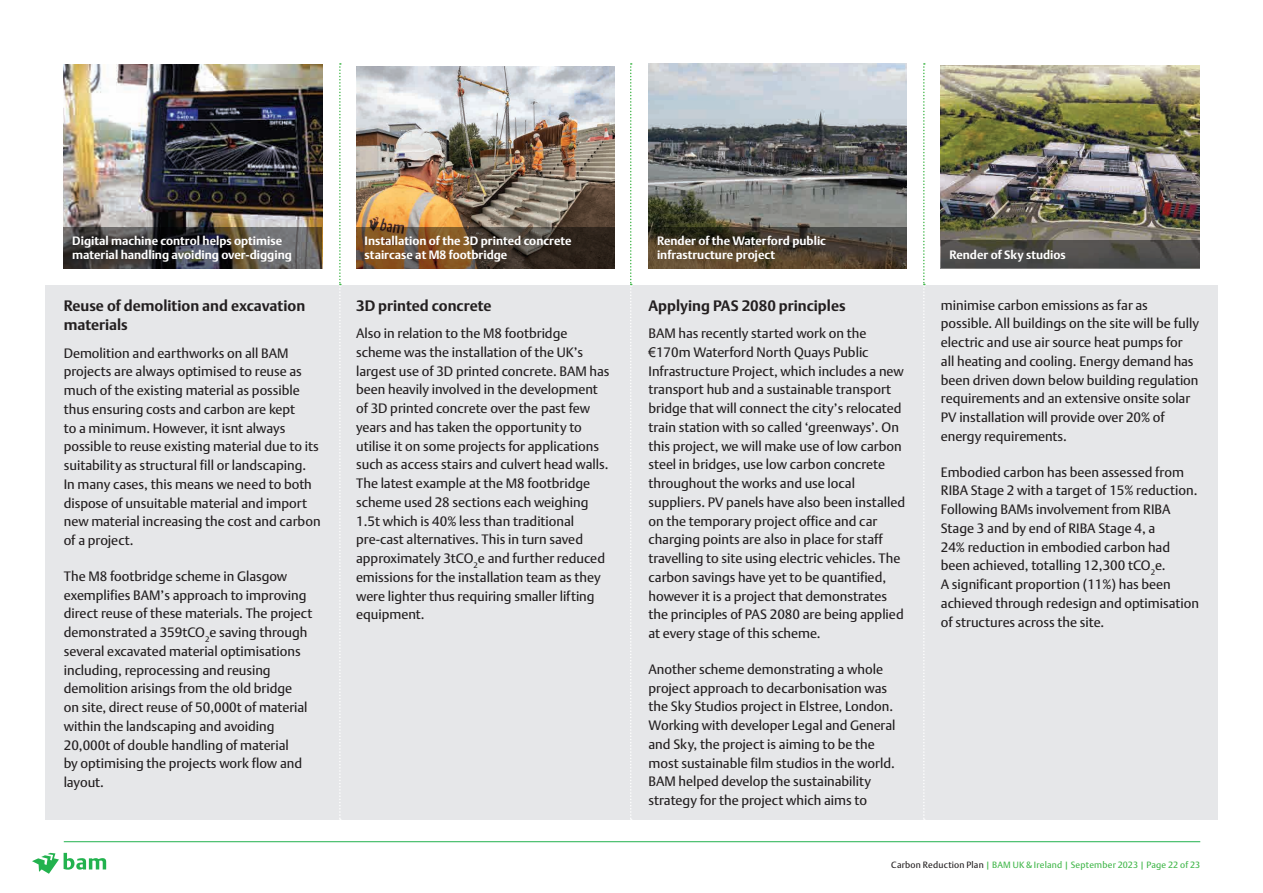
<style>
.page{position:relative;width:1263px;height:893px;background:#fff}
.page>*{position:absolute;margin:0;border:0;box-sizing:border-box;transform-origin:0 0}
.t1{font:700 15px/19.5px "DTL Argo T";color:#231f20}
.t2{font:13.5px/18.8px "DTL Argo T";color:#231f20}
.t3{font:700 12px/14.4px "DTL Argo T";color:#fff}
.t4{font:9px "DTL Argo T";letter-spacing:.02em;color:#40b649}
.s1{font-family:"Arial"}
.s2{color:#231f20}
</style>
<div class="page">
<svg style="left:32px;top:853px;width:74px;height:21px"></svg>
<hr style="left:64px;top:841px;width:1136px;height:1px;background:#22b24e">
<img style="left:64px;top:64px;width:258px;height:163px">
<svg style="left:64px;top:227px;width:258px;height:41px;background:#454342"></svg>
<img style="left:941px;top:66px;width:258px;height:175px">
<svg style="left:941px;top:241px;width:258px;height:27px;background:#4d4c48"></svg>
<img style="left:648px;top:64px;width:259px;height:163px">
<img style="left:356px;top:67px;width:258px;height:160px">
<div style="left:45px;top:285px;width:1172px;height:535px;background:#e6e7e9"></div>
<svg style="left:923px;top:63px;width:2px;height:757px"></svg>
<svg style="left:630px;top:63px;width:2px;height:757px"></svg>
<svg style="left:339px;top:63px;width:2px;height:757px"></svg>
<svg style="left:356px;top:227px;width:258px;height:41px;background:#573f28"></svg>
<svg style="left:648px;top:227px;width:259px;height:41px;background:#4b3f2e"></svg>
<p class="t3" style="left:72px;top:234px;width:221px">Digital machine control helps optimise material handling avoiding over-digging</p>
<p class="t1" style="left:64px;top:296px;width:243px">Reuse of demolition and excavation materials</p>
<p class="t2" style="left:64px;top:343px;width:258px">Demolition and earthworks on all BAM projects are always optimised to reuse as much of the existing material as possible thus ensuring costs and carbon are kept<br>to a minimum. However, it isnt always possible to reuse existing material due to its suitability as structural fill or landscaping.<br>In many cases, this means we need to both dispose of unsuitable material and import new material increasing the cost and carbon of a project.</p>
<p class="t2" style="left:64px;top:566px;width:250px">The M8 footbridge scheme in Glasgow exemplifies BAM’s approach to improving direct reuse of these materials. The project demonstrated a 359tCO<sub>2</sub>e saving through several excavated material optimisations including, reprocessing and reusing demolition arisings from the old bridge<br>on site, direct reuse of 50,000t of material within the landscaping and avoiding 20,000t of double handling of material<br>by optimising the projects work flow and layout.</p>
<p class="t3" style="left:365px;top:234px;width:208px">Installation of the 3D printed concrete staircase at M8 footbridge</p>
<p class="t3" style="left:657px;top:234px;width:170px">Render of the Waterford public infrastructure project</p>
<p class="t1" style="left:356px;top:296px;width:137px">3D printed concrete</p>
<p class="t2" style="left:356px;top:324px;width:255px">Also in relation to the M8 footbridge scheme was the installation of the UK’s largest use of 3D printed concrete. BAM has been heavily involved in the development of 3D printed concrete over the past few years and has taken the opportunity to utilise it on some projects for applications such as access stairs and culvert head walls.<br>The latest example at the M8 footbridge scheme used 28 sections each weighing 1.5t which is 40% less than traditional pre-cast alternatives. This in turn saved approximately 3tCO<sub>2</sub>e and further reduced emissions for the installation team as they were lighter thus requiring smaller lifting equipment.</p>
<p class="t1" style="left:648px;top:296px;width:199px">Applying PAS 2080 principles</p>
<p class="t2" style="left:648px;top:324px;width:258px">BAM has recently started work on the <span class="s1">€</span>170m Waterford North Quays Public Infrastructure Project, which includes a new transport hub and a sustainable transport bridge that will connect the city’s relocated train station with so called ‘greenways’. On this project, we will make use of low carbon steel in bridges, use low carbon concrete throughout the works and use local suppliers. PV panels have also been installed on the temporary project office and car charging points are also in place for staff travelling to site using electric vehicles. The carbon savings have yet to be quantified, however it is a project that demonstrates the principles of PAS 2080 are being applied at every stage of this scheme.</p>
<p class="t2" style="left:648px;top:659px;width:249px">Another scheme demonstrating a whole project approach to decarbonisation was the Sky Studios project in Elstree, London.<br>Working with developer Legal and General and Sky, the project is aiming to be the most sustainable film studios in the world.<br>BAM helped develop the sustainability strategy for the project which aims to</p>
<p class="t3" style="left:949px;top:247px;width:118px">Render of Sky studios</p>
<p class="t2" style="left:941px;top:295px;width:260px">minimise carbon emissions as far as possible. All buildings on the site will be fully electric and use air source heat pumps for all heating and cooling. Energy demand has been driven down below building regulation requirements and an extensive onsite solar PV installation will provide over 20% of energy requirements.</p>
<p class="t2" style="left:941px;top:462px;width:260px">Embodied carbon has been assessed from RIBA Stage 2 with a target of 15% reduction.<br>Following BAMs involvement from RIBA Stage 3 and by end of RIBA Stage 4, a<br>24% reduction in embodied carbon had been achieved, totalling 12,300 tCO<sub>2</sub>e.<br>A significant proportion (11%) has been achieved through redesign and optimisation of structures across the site.</p>
<p class="t4" style="left:891px;top:859px;width:310px"><span class="s2">Carbon Reduction Plan</span> | BAM UK &amp; Ireland | September 2023 | Page 22 of 23</p>
</div>
